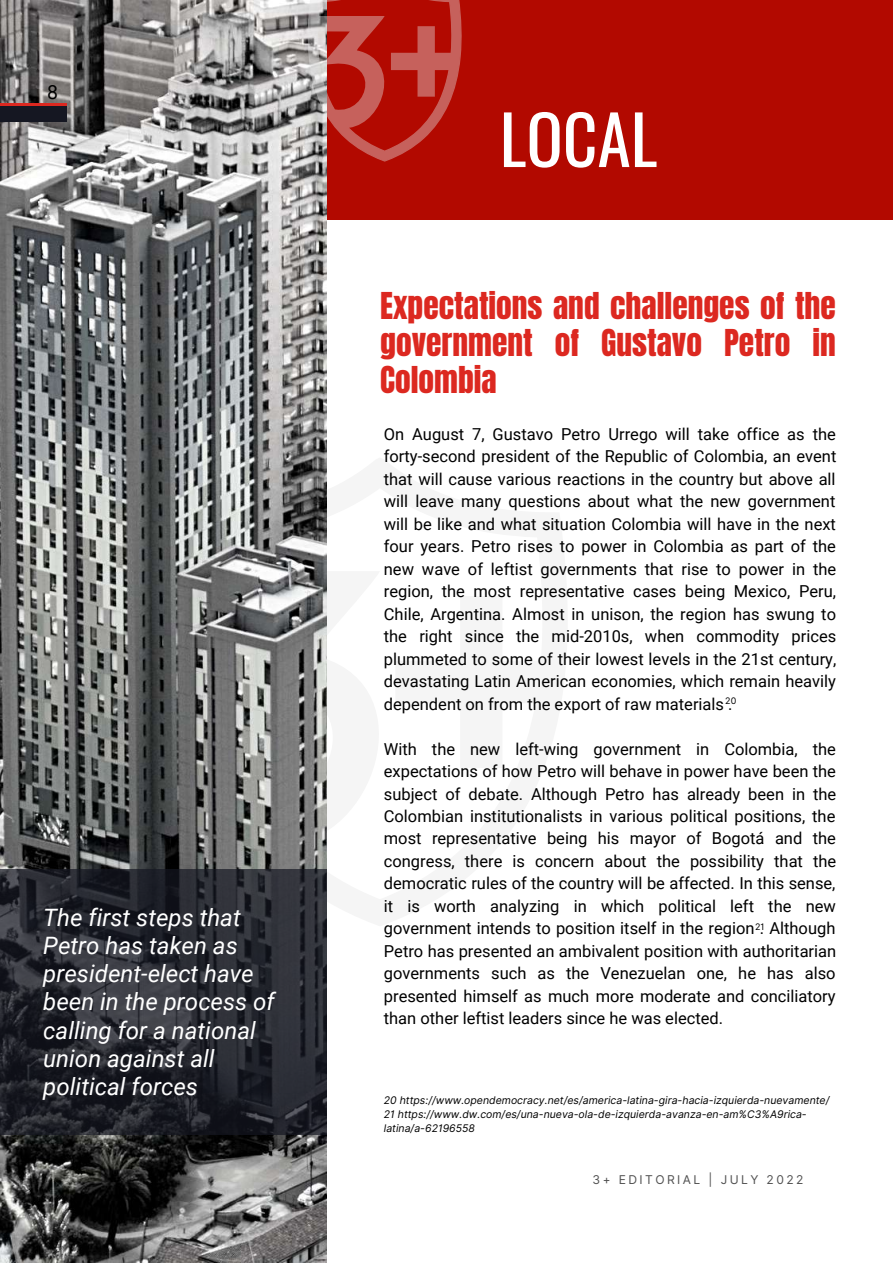
<style>
.page{position:relative;width:893px;height:1264px;background:#fff}
.page>*{position:absolute;margin:0;border:0;box-sizing:border-box;transform-origin:0 0}
.t1{font:67.35px "Oswald";color:#fff}
.t2{font:31.5px/37px "Anton";color:#dc2820;text-align:justify}
.t3{font:italic 24px/28px "Roboto";color:#fff}
.t4{font:19.5px "Roboto";color:#000}
.t5{font:16.5px/22.5px "Roboto";color:#000;text-align:justify}
.t6{font:12.15px "Inter";letter-spacing:.2em;color:#515151}
.t7{font:italic 10.5px/14px "Inter";color:#000}
.t8{font:9px "Inter";color:#000}
</style>
<div class="page">
<img style="left:0;top:0;width:326px;height:1262px">
<div style="left:326px;top:0;width:566px;height:219px;background:#b20900"></div>
<svg style="left:305px;top:0;width:157px;height:162px"></svg>
<svg style="left:0;top:868px;width:327px;height:266px;background:#262830"></svg>
<div style="left:0;top:104px;width:67px;height:13px;background:#dc2820"></div>
<div style="left:0;top:106px;width:67px;height:16px;background:#151722"></div>
<p class="t4" style="left:47px;top:81px;width:12px">8</p>
<h3 class="t3" style="left:43px;top:903px;width:233px">The first steps that<br>Petro has taken as president-elect have been in the process of calling for a national union against all political forces</h3>
<h1 class="t1" style="left:499px;top:87px;width:159px">LOCAL</h1>
<h2 class="t2" style="left:380px;top:288px;width:457px">Expectations and challenges of the government of Gustavo Petro in Colombia</h2>
<p class="t5" style="left:384px;top:423px;width:454px">On August 7, Gustavo Petro Urrego will take office as the forty-second president of the Republic of Colombia, an event that will cause various reactions in the country but above all will leave many questions about what the new government will be like and what situation Colombia will have in the next four years. Petro rises to power in Colombia as part of the new wave of leftist governments that rise to power in the region, the most representative cases being Mexico, Peru, Chile, Argentina. Almost in unison, the region has swung to the right since the mid-2010s, when commodity prices plummeted to some of their lowest levels in the 21st century, devastating Latin American economies, which remain heavily dependent on from the export of raw materials .</p>
<p class="t5" style="left:384px;top:737px;width:454px">With the new left-wing government in Colombia, the expectations of how Petro will behave in power have been the subject of debate. Although Petro has already been in the Colombian institutionalists in various political positions, the most representative being his mayor of Bogotá and the congress, there is concern about the possibility that the democratic rules of the country will be affected. In this sense, it is worth analyzing in which political left the new government intends to position itself in the region . Although Petro has presented an ambivalent position with authoritarian governments such as the Venezuelan one, he has also presented himself as much more moderate and conciliatory than other leftist leaders since he was elected.</p>
<p class="t8" style="left:725px;top:695px;width:13px">20</p>
<p class="t8" style="left:755px;top:921px;width:11px">21</p>
<p class="t7" style="left:384px;top:1093px;width:447px">20 https://www.opendemocracy.net/es/america-latina-gira-hacia-izquierda-nuevamente/<br>21 https://www.dw.com/es/una-nueva-ola-de-izquierda-avanza-en-am%C3%A9rica&shy;latina/a-62196558</p>
<p class="t6" style="left:592px;top:1172px;width:212px">3+ EDITORIAL | JULY 2022</p>
</div>
